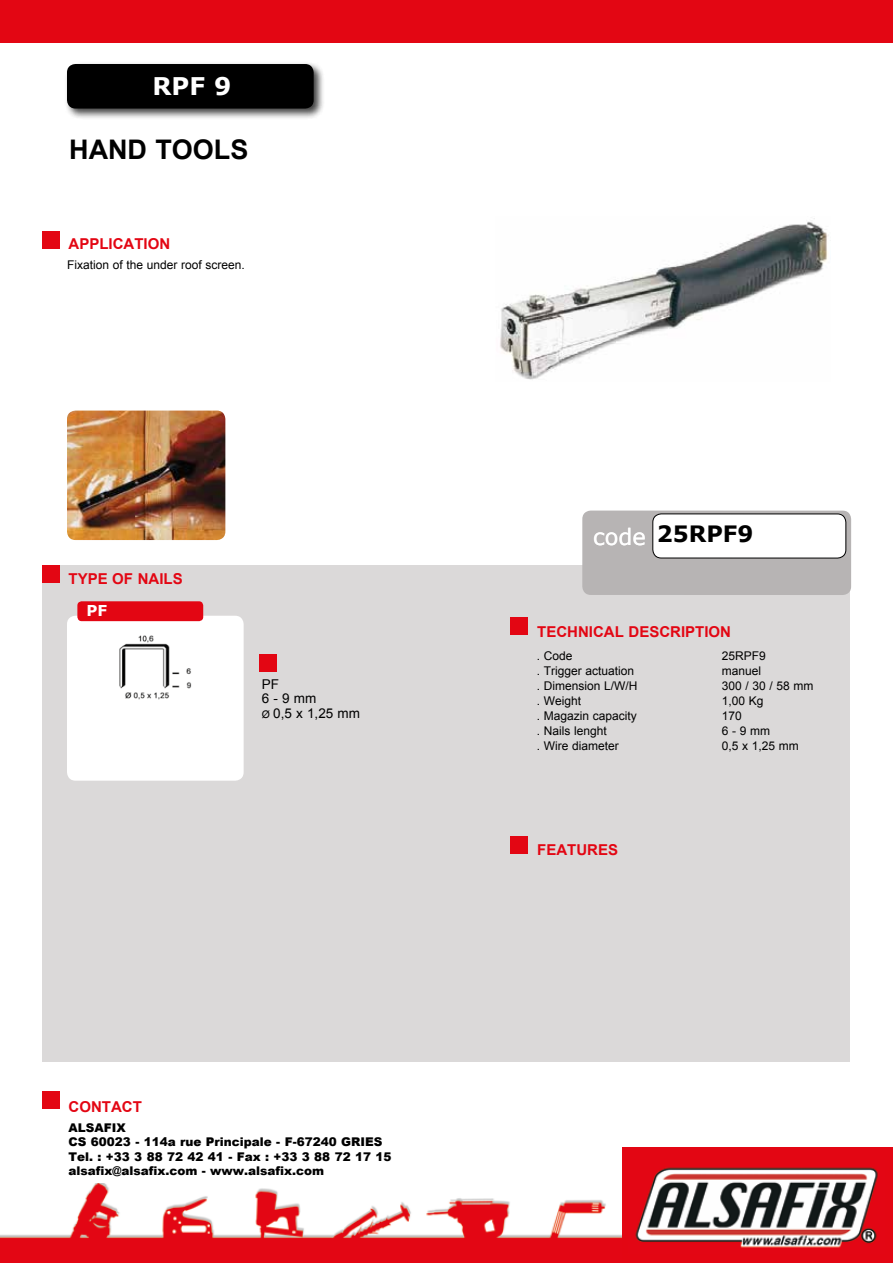
<style>
.page{position:relative;width:893px;height:1263px;background:#fff}
.page>*{position:absolute;margin:0;border:0;box-sizing:border-box;transform-origin:0 0}
.t1{font:700 27px "Arial";color:#000}
.t2{font:700 24.3px "Verdana";color:#fff}
.t3{font:700 22.5px "Verdana";color:#000}
.t4{font:22.5px "Verdana";color:#fff}
.t5{font:700 15px "Arial";color:#e30613}
.t6{font:700 15px "Verdana";color:#fff}
.t7{font:13.5px/13.5px "Arial";color:#000}
.t8{font:12px "Arial";color:#000}
.t9{font:900 12px/14.4px "Arial";color:#000}
.s1{font-size:10.5px}
</style>
<div class="page">
<img style="left:500px;top:218px;width:329px;height:162px">
<div style="left:43px;top:566px;width:807px;height:496px;background:#dbd9d9"></div>
<div style="left:67px;top:616px;width:177px;height:165px;background:#fff;border-radius:9px"></div>
<img style="left:119px;top:635px;width:73px;height:65px">
<div style="left:0;top:0;width:893px;height:43px;background:#e30613"></div>
<img style="left:0;top:1183px;width:622px;height:80px">
<div style="left:622px;top:1148px;width:271px;height:115px;background:#e30613"></div>
<img style="left:635px;top:1167px;width:243px;height:81px">
<div style="left:64px;top:61px;width:261px;height:59px;background:#000;opacity:.75"></div>
<div style="left:67px;top:64px;width:247px;height:45px;background:#000;border-radius:9px"></div>
<div style="left:77px;top:601px;width:126px;height:20px;background:#e30613;border-radius:4px"></div>
<img style="left:67px;top:411px;width:158px;height:129px">
<div style="left:582px;top:510px;width:269px;height:85px;background:#b7b4b4;border-radius:9px"></div>
<div style="left:653px;top:514px;width:193px;height:44px;background:#fff;border-radius:9px"></div>
<div style="left:652px;top:513px;width:194px;height:45px;border:1px solid #000;border-radius:9px"></div>
<div style="left:43px;top:232px;width:17px;height:17px;background:#e30613"></div>
<div style="left:259px;top:654px;width:17px;height:17px;background:#e30613"></div>
<div style="left:510px;top:618px;width:17px;height:17px;background:#e30613"></div>
<div style="left:43px;top:565px;width:17px;height:17px;background:#e30613"></div>
<div style="left:510px;top:837px;width:17px;height:17px;background:#e30613"></div>
<div style="left:43px;top:1092px;width:17px;height:17px;background:#e30613"></div>
<h2 class="t2" style="left:152px;top:68px;width:81px">RPF 9</h2>
<h1 class="t1" style="left:69px;top:131px;width:181px">HAND TOOLS</h1>
<p class="t5" style="left:69px;top:234px;width:103px">APPLICATION</p>
<p class="t8" style="left:67px;top:257px;width:179px">Fixation of the under roof screen.</p>
<p class="t5" style="left:69px;top:569px;width:116px">TYPE OF NAILS</p>
<p class="t6" style="left:86px;top:600px;width:22px">PF</p>
<p class="t7" style="left:262px;top:678px;width:56px">PF<br>6 - 9 mm</p>
<p class="t7" style="left:262px;top:706px;width:100px"><span class="s1">Ø</span> 0,5 x 1,25 mm</p>
<p class="t5" style="left:69px;top:1097px;width:75px">CONTACT</p>
<p class="t9" style="left:69px;top:1120px;width:325px">ALSAFIX<br>CS 60023 - 114a rue Principale - F-67240 GRIES Tel. : +33 3 88 72 42 41 - Fax : +33 3 88 72 17 15 alsafix@alsafix.com - www.alsafix.com</p>
<h3 class="t4" style="left:593px;top:521px;width:54px">code</h3>
<h3 class="t3" style="left:657px;top:518px;width:98px">25RPF9</h3>
<p class="t5" style="left:537px;top:622px;width:195px">TECHNICAL DESCRIPTION</p>
<p class="t8" style="left:537px;top:648px;width:37px">. Code</p>
<p class="t8" style="left:722px;top:648px;width:46px">25RPF9</p>
<p class="t8" style="left:537px;top:663px;width:99px">. Trigger actuation</p>
<p class="t8" style="left:722px;top:663px;width:41px">manuel</p>
<p class="t8" style="left:537px;top:678px;width:102px">. Dimension L/W/H</p>
<p class="t8" style="left:722px;top:678px;width:93px">300 / 30 / 58 mm</p>
<p class="t8" style="left:537px;top:693px;width:46px">. Weight</p>
<p class="t8" style="left:722px;top:693px;width:43px">1,00 Kg</p>
<p class="t8" style="left:537px;top:708px;width:102px">. Magazin capacity</p>
<p class="t8" style="left:722px;top:708px;width:22px">170</p>
<p class="t8" style="left:537px;top:723px;width:72px">. Nails lenght</p>
<p class="t8" style="left:722px;top:723px;width:50px">6 - 9 mm</p>
<p class="t8" style="left:537px;top:738px;width:84px">. Wire diameter</p>
<p class="t8" style="left:722px;top:738px;width:79px">0,5 x 1,25 mm</p>
<p class="t5" style="left:537px;top:840px;width:82px">FEATURES</p>
</div>
